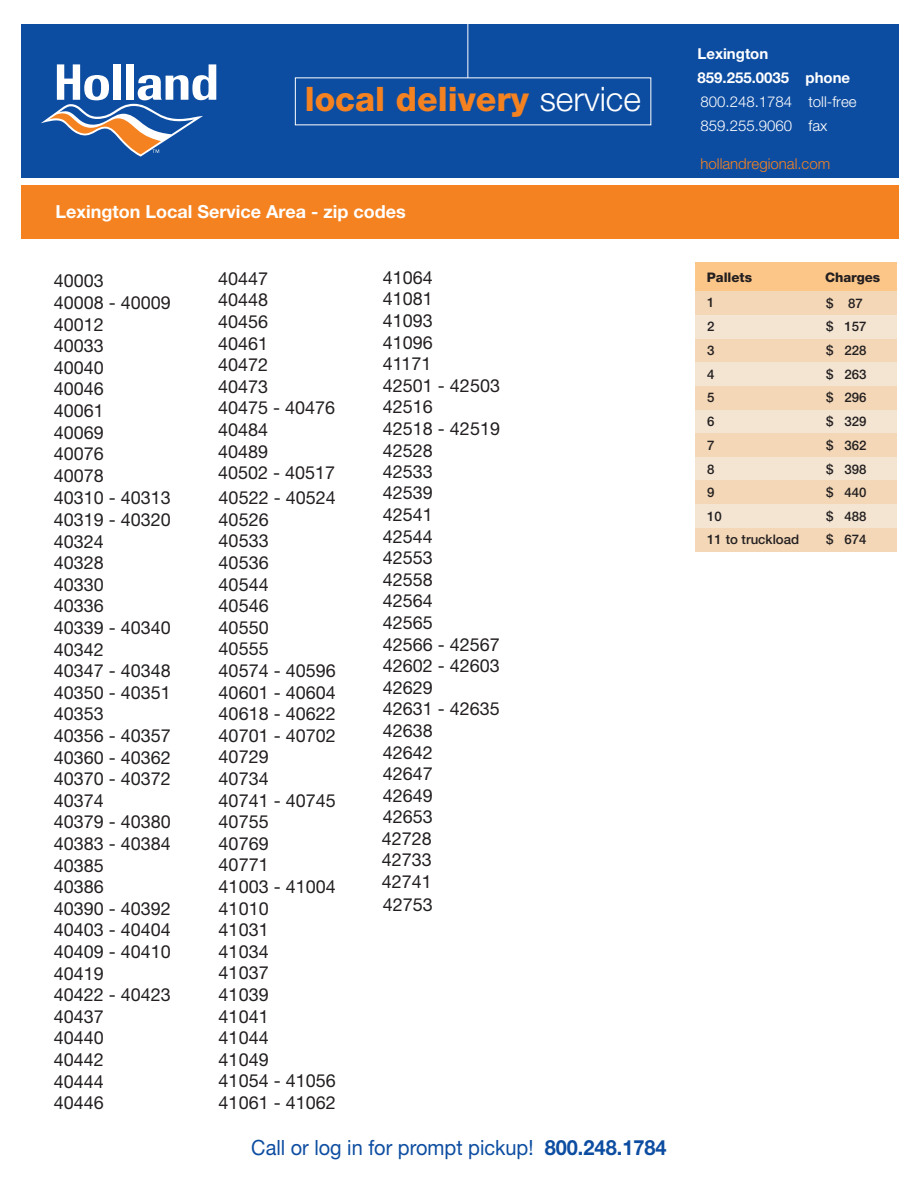
<style>
.page{position:relative;width:918px;height:1188px;background:#fff}
.page>*{position:absolute;margin:0;border:0;box-sizing:border-box;transform-origin:0 0}
.t1{font:800 33.75px "Helvetica Neue LT Std";color:#f58220}
.t2{font:21px "Helvetica Neue LT Std";color:#0d4da1;scale:.95 1}
.t3{font:18px/21.6px "Helvetica Neue LT Std";color:#231f20}
.t4{font:700 18px "Helvetica Neue LT Std";color:#fff}
.t5{font:300 15px/24px "Helvetica Neue LT Std";color:#fff}
.t6{font:700 15px/24px "Helvetica Neue LT Std";color:#fff}
.t7{font:300 15px "Helvetica Neue LT Std";color:#f58220}
.t8{font:500 13.2px/23.7px "Helvetica Neue LT Std";color:#231f20}
.t9{font:800 13.2px "Helvetica Neue LT Std";color:#231f20}
.s1{font-weight:300;color:#fff}
.s2{font-weight:700}
</style>
<div class="page">
<div style="left:21px;top:185px;width:877px;height:54px;background:#f58220"></div>
<div style="left:21px;top:24px;width:877px;height:153px;background:#0d4da1"></div>
<hr style="left:468px;top:23px;width:1px;height:55px;background:#fff">
<div style="left:695px;top:263px;width:202px;height:28px;background:#fdc689"></div>
<div style="left:695px;top:291px;width:202px;height:24px;background:#f3d7b7"></div>
<div style="left:695px;top:315px;width:202px;height:24px;background:#f3e5d2"></div>
<div style="left:695px;top:339px;width:202px;height:23px;background:#f3d7b7"></div>
<div style="left:695px;top:362px;width:202px;height:24px;background:#f3e5d2"></div>
<div style="left:695px;top:386px;width:202px;height:24px;background:#f3d7b7"></div>
<div style="left:695px;top:410px;width:202px;height:23px;background:#f3e5d2"></div>
<div style="left:695px;top:433px;width:202px;height:24px;background:#f3d7b7"></div>
<div style="left:695px;top:457px;width:202px;height:24px;background:#f3e5d2"></div>
<div style="left:695px;top:481px;width:202px;height:23px;background:#f3d7b7"></div>
<div style="left:695px;top:504px;width:202px;height:24px;background:#f3e5d2"></div>
<div style="left:695px;top:528px;width:202px;height:24px;background:#f3d7b7"></div>
<svg style="left:41px;top:64px;width:175px;height:93px"></svg>
<h1 class="t1" style="left:305px;top:79px;width:338px">local delivery <span class="s1">service</span></h1>
<p class="t4" style="left:56px;top:201px;width:352px">Lexington Local Service Area - zip codes</p>
<p class="t3" style="left:54px;top:270px;width:119px">40003<br>40008 - 40009<br>40012<br>40033<br>40040<br>40046<br>40061<br>40069<br>40076<br>40078</p>
<p class="t3" style="left:54px;top:487px;width:119px">40310 - 40313</p>
<p class="t3" style="left:54px;top:508px;width:119px">40319 - 40320<br>40324<br>40328<br>40330<br>40336<br>40339 - 40340<br>40342<br>40347 - 40348<br>40350 - 40351<br>40353<br>40356 - 40357<br>40360 - 40362<br>40370 - 40372<br>40374<br>40379 - 40380<br>40383 - 40384<br>40385<br>40386<br>40390 - 40392<br>40403 - 40404<br>40409 - 40410<br>40419<br>40422 - 40423<br>40437<br>40440<br>40442<br>40444<br>40446</p>
<p class="t3" style="left:218px;top:267px;width:119px">40447<br>40448<br>40456<br>40461<br>40472<br>40473<br>40475 - 40476<br>40484<br>40489<br>40502 - 40517</p>
<p class="t3" style="left:219px;top:487px;width:119px">40522 - 40524<br>40526<br>40533<br>40536<br>40544<br>40546<br>40550<br>40555<br>40574 - 40596<br>40601 - 40604<br>40618 - 40622<br>40701 - 40702<br>40729<br>40734<br>40741 - 40745<br>40755<br>40769<br>40771<br>41003 - 41004<br>41010<br>41031<br>41034<br>41037<br>41039<br>41041<br>41044<br>41049<br>41054 - 41056<br>41061 - 41062</p>
<p class="t3" style="left:383px;top:266px;width:119px">41064<br>41081<br>41093<br>41096<br>41171<br>42501 - 42503<br>42516<br>42518 - 42519<br>42528<br>42533<br>42539<br>42541<br>42544<br>42553<br>42558<br>42564<br>42565<br>42566 - 42567<br>42602 - 42603<br>42629<br>42631 - 42635<br>42638<br>42642<br>42647<br>42649<br>42653</p>
<p class="t3" style="left:382px;top:827px;width:52px;text-align:justify">42728<br>42733<br>42741</p>
<p class="t3" style="left:383px;top:894px;width:52px">42753</p>
<p class="t2" style="left:251px;top:1135px;width:439px">Call or log in for prompt pickup! <span class="s2">800.248.1784</span></p>
<p class="t6" style="left:698px;top:42px;width:154px">Lexington<br>859.255.0035 phone</p>
<p class="t5" style="left:701px;top:90px;width:158px">800.248.1784 toll-free<br>859.255.9060 fax</p>
<p class="t7" style="left:701px;top:154px;width:131px">hollandregional.com</p>
<p class="t9" style="left:707px;top:270px;width:47px">Pallets</p>
<p class="t9" style="left:825px;top:270px;width:57px">Charges</p>
<p class="t8" style="left:707px;top:291px;width:93px">1<br>2<br>3<br>4<br>5<br>6<br>7<br>8<br>9<br>10<br>11 to truckload</p>
<p class="t8" style="left:826px;top:291px;width:42px">$ 87 $ 157 $ 228 $ 263 $ 296 $ 329 $ 362 $ 398 $ 440 $ 488 $ 674</p>
</div>
